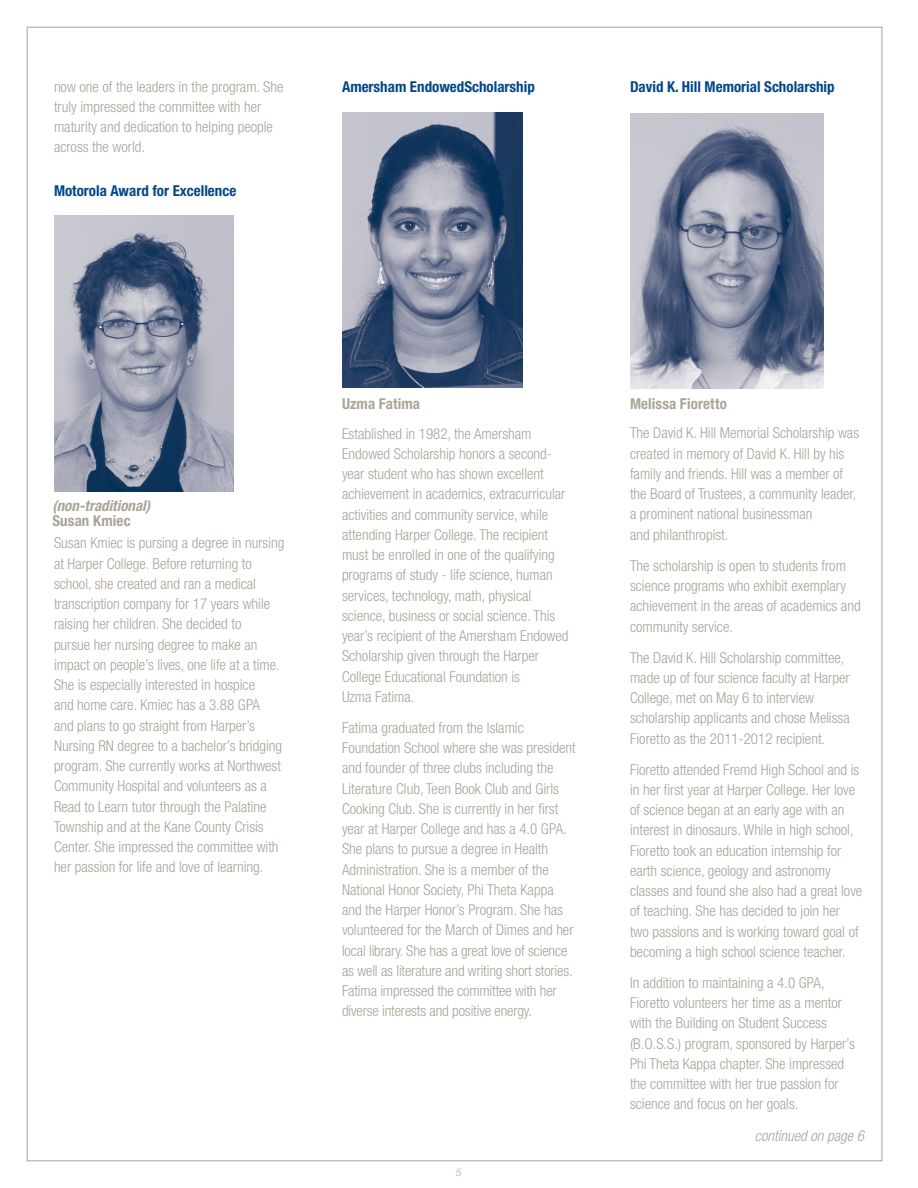
<style>
.page{position:relative;width:918px;height:1188px;background:#fff}
.page>*{position:absolute;margin:0;border:0;box-sizing:border-box;transform-origin:0 0}
.t1{font:300 condensed 15px/20.2px "Helvetica Neue LT Std";color:#aaa397}
.t2{font:700 condensed 15px "Helvetica Neue LT Std";color:#004689}
.t3{font:700 condensed 15px "Helvetica Neue LT Std";letter-spacing:.01em;color:#aaa397}
.t4{font:italic 700 condensed 15px "Helvetica Neue LT Std";color:#aaa397}
.t5{font:italic 300 condensed 15px "Helvetica Neue LT Std";color:#aaa397}
.t6{font:italic 300 10.5px "Helvetica Neue LT Std";color:#aaa397}
</style>
<div class="page">
<img style="left:54px;top:216px;width:180px;height:275px">
<img style="left:342px;top:112px;width:181px;height:276px">
<img style="left:630px;top:113px;width:194px;height:276px">
<p class="t1" style="left:54px;top:76px;width:231px">now one of the leaders in the program. She truly impressed the committee with her maturity and dedication to helping people across the world.</p>
<p class="t2" style="left:54px;top:181px;width:184px">Motorola Award for Excellence</p>
<p class="t2" style="left:342px;top:77px;width:194px">Amersham EndowedScholarship</p>
<p class="t2" style="left:630px;top:77px;width:206px">David K. Hill Memorial Scholarship</p>
<p class="t4" style="left:52px;top:497px;width:99px">(non-traditional)</p>
<p class="t3" style="left:52px;top:512px;width:80px">Susan Kmiec</p>
<p class="t1" style="left:54px;top:533px;width:232px">Susan Kmiec is pursing a degree in nursing at Harper College. Before returning to school, she created and ran a medical transcription company for 17 years while raising her children. She decided to<br>pursue her nursing degree to make an impact on people’s lives, one life at a time.<br>She is especially interested in hospice<br>and home care. Kmiec has a 3.88 GPA<br>and plans to go straight from Harper’s Nursing RN degree to a bachelor’s bridging program. She currently works at Northwest Community Hospital and volunteers as a Read to Learn tutor through the Palatine Township and at the Kane County Crisis Center. She impressed the committee with her passion for life and love of learning.</p>
<p class="t3" style="left:342px;top:395px;width:80px">Uzma Fatima</p>
<p class="t3" style="left:630px;top:395px;width:98px">Melissa Fioretto</p>
<p class="t1" style="left:342px;top:423px;width:228px">Established in 1982, the Amersham Endowed Scholarship honors a second&shy;year student who has shown excellent achievement in academics, extracurricular activities and community service, while attending Harper College. The recipient must be enrolled in one of the qualifying programs of study - life science, human services, technology, math, physical science, business or social science. This year’s recipient of the Amersham Endowed Scholarship given through the Harper College Educational Foundation is<br>Uzma Fatima.</p>
<p class="t1" style="left:342px;top:717px;width:235px">Fatima graduated from the Islamic Foundation School where she was president and founder of three clubs including the Literature Club, Teen Book Club and Girls Cooking Club. She is currently in her first year at Harper College and has a 4.0 GPA.<br>She plans to pursue a degree in Health Administration. She is a member of the National Honor Society, Phi Theta Kappa and the Harper Honor’s Program. She has volunteered for the March of Dimes and her local library. She has a great love of science as well as literature and writing short stories.<br>Fatima impressed the committee with her diverse interests and positive energy.</p>
<p class="t6" style="left:456px;top:1166px;width:7px">5</p>
<p class="t1" style="left:630px;top:423px;width:231px">The David K. Hill Memorial Scholarship was created in memory of David K. Hill by his family and friends. Hill was a member of the Board of Trustees, a community leader, a prominent national businessman<br>and philanthropist.</p>
<p class="t1" style="left:630px;top:555px;width:232px">The scholarship is open to students from science programs who exhibit exemplary achievement in the areas of academics and community service.</p>
<p class="t1" style="left:630px;top:647px;width:221px">The David K. Hill Scholarship committee, made up of four science faculty at Harper College, met on May 6 to interview scholarship applicants and chose Melissa Fioretto as the 2011-2012 recipient.</p>
<p class="t1" style="left:630px;top:759px;width:234px">Fioretto attended Fremd High School and is in her first year at Harper College. Her love of science began at an early age with an interest in dinosaurs. While in high school, Fioretto took an education internship for earth science, geology and astronomy classes and found she also had a great love of teaching. She has decided to join her two passions and is working toward goal of becoming a high school science teacher.</p>
<p class="t1" style="left:630px;top:972px;width:226px">In addition to maintaining a 4.0 GPA, Fioretto volunteers her time as a mentor with the Building on Student Success (B.O.S.S.) program, sponsored by Harper’s Phi Theta Kappa chapter. She impressed the committee with her true passion for science and focus on her goals.</p>
<p class="t5" style="left:755px;top:1127px;width:111px">continued on page 6</p>
</div>
